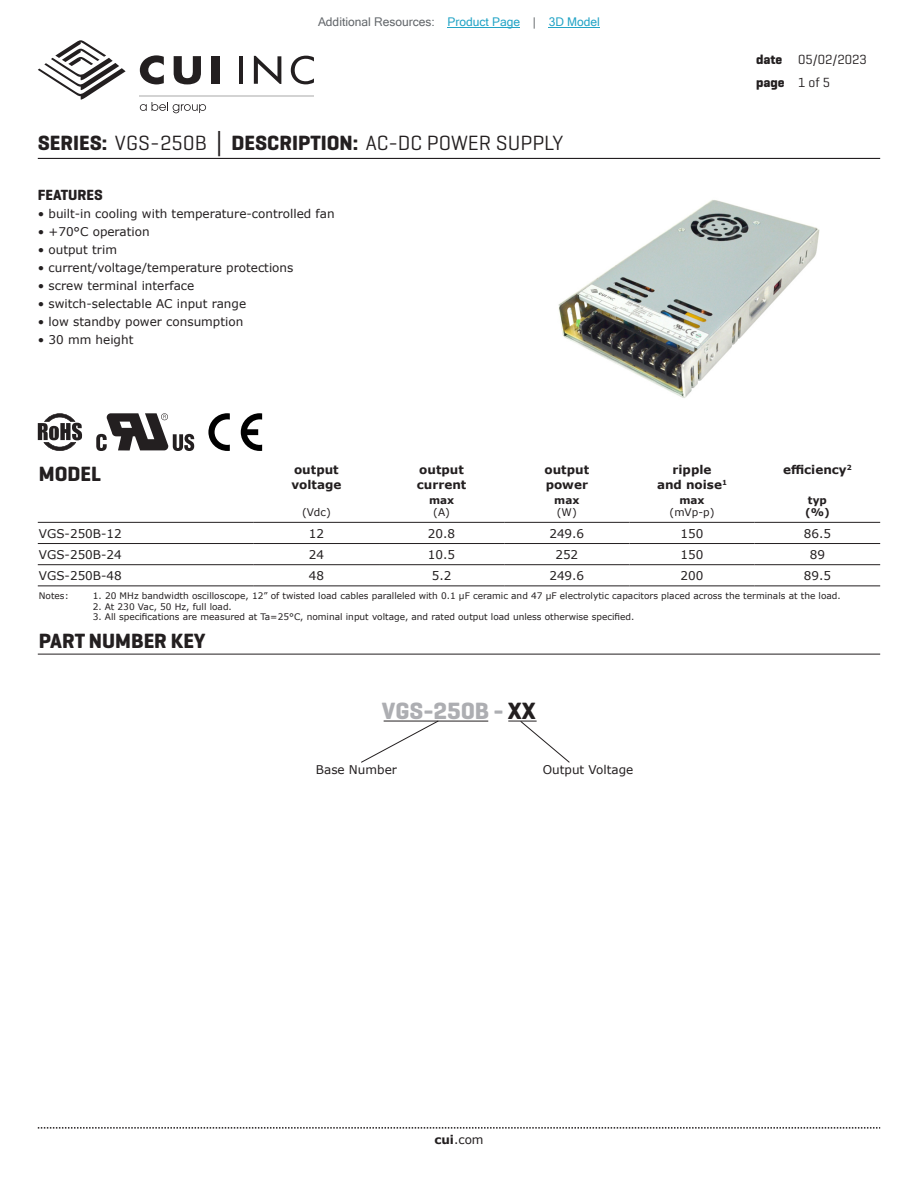
<style>
.page{position:relative;width:918px;height:1188px;background:#fff}
.page>*{position:absolute;margin:0;border:0;box-sizing:border-box;transform-origin:0 0}
.t1{font:700 24px "Geogrotesque";color:#adaeb2}
.t2{font:21px "Geogrotesque";color:#231f20}
.t3{font:700 21px "Geogrotesque";color:#231f20}
.t4{font:700 15px "Geogrotesque";color:#231f20}
.t5{font:13.5px/22.5px "Geogrotesque";color:#231f20}
.t6{font:12px "Verdana";color:#231f20}
.t7{font:700 12px/14.4px "Verdana";color:#231f20}
.t8{font:12px "Microsoft Sans Serif";color:#63676b}
.t9{font:10.5px "Verdana";color:#231f20}
.t10{font:700 10.5px/12.6px "Verdana";color:#231f20}
.t11{font:9px "Verdana";color:#231f20}
.s1{color:#23a4c6}
.s2{font-weight:700}
.s3{font-family:"Verdana";font-weight:700}
.s4{color:#231f20}
</style>
<div class="page">
<svg style="left:38px;top:1127px;width:842px;height:2px"></svg>
<hr style="left:38px;top:158px;width:842px;height:1px;background:#231f20">
<svg style="left:38px;top:40px;width:88px;height:60px"></svg>
<hr style="left:239px;top:56px;width:4px;height:28px;background:#231f20">
<svg style="left:254px;top:56px;width:27px;height:28px"></svg>
<svg style="left:291px;top:56px;width:23px;height:28px"></svg>
<svg style="left:140px;top:55px;width:24px;height:29px"></svg>
<svg style="left:174px;top:56px;width:27px;height:28px"></svg>
<div style="left:211px;top:56px;width:8px;height:28px;background:#231f20"></div>
<svg style="left:140px;top:102px;width:66px;height:11px"></svg>
<hr style="left:140px;top:95px;width:174px;height:1px;background:#231f20">
<img style="left:558px;top:200px;width:262px;height:198px">
<hr style="left:38px;top:522px;width:216px;height:1px;background:#231f20">
<hr style="left:254px;top:522px;width:125px;height:1px;background:#231f20">
<hr style="left:379px;top:522px;width:125px;height:1px;background:#231f20">
<hr style="left:504px;top:522px;width:125px;height:1px;background:#231f20">
<hr style="left:629px;top:522px;width:126px;height:1px;background:#231f20">
<hr style="left:755px;top:522px;width:125px;height:1px;background:#231f20">
<hr style="left:38px;top:543px;width:216px;height:1px;background:#231f20">
<hr style="left:254px;top:543px;width:125px;height:1px;background:#231f20">
<hr style="left:379px;top:543px;width:125px;height:1px;background:#231f20">
<hr style="left:504px;top:543px;width:125px;height:1px;background:#231f20">
<hr style="left:629px;top:543px;width:126px;height:1px;background:#231f20">
<hr style="left:755px;top:543px;width:125px;height:1px;background:#231f20">
<hr style="left:38px;top:564px;width:216px;height:1px;background:#231f20">
<hr style="left:254px;top:564px;width:125px;height:1px;background:#231f20">
<hr style="left:379px;top:564px;width:125px;height:1px;background:#231f20">
<hr style="left:504px;top:564px;width:125px;height:1px;background:#231f20">
<hr style="left:629px;top:564px;width:126px;height:1px;background:#231f20">
<hr style="left:755px;top:564px;width:125px;height:1px;background:#231f20">
<hr style="left:38px;top:586px;width:216px;height:1px;background:#231f20">
<hr style="left:254px;top:586px;width:125px;height:1px;background:#231f20">
<hr style="left:379px;top:586px;width:125px;height:1px;background:#231f20">
<hr style="left:504px;top:586px;width:125px;height:1px;background:#231f20">
<hr style="left:629px;top:586px;width:126px;height:1px;background:#231f20">
<hr style="left:755px;top:586px;width:125px;height:1px;background:#231f20">
<hr style="left:38px;top:654px;width:842px;height:1px;background:#231f20">
<hr style="left:384px;top:721px;width:104px;height:1px;background:#231f20">
<svg style="left:361px;top:720px;width:78px;height:43px"></svg>
<svg style="left:508px;top:720px;width:62px;height:43px"></svg>
<svg style="left:96px;top:413px;width:98px;height:38px"></svg>
<svg style="left:38px;top:413px;width:44px;height:38px"></svg>
<svg style="left:208px;top:413px;width:54px;height:38px"></svg>
<hr style="left:448px;top:27px;width:72px;height:1px;background:#23a4c6">
<hr style="left:549px;top:27px;width:51px;height:1px;background:#23a4c6">
<p class="t8" style="left:318px;top:15px;width:283px">Additional Resources: <span class="s1">Product Page</span> | <span class="s1">3D Model</span></p>
<h2 class="t2" style="left:38px;top:130px;width:527px"><span class="s2">SERIES:</span> VGS-250B <span class="s3">│</span> <span class="s2">DESCRIPTION:</span> AC-DC POWER SUPPLY</h2>
<p class="t4" style="left:38px;top:186px;width:67px">FEATURES</p>
<p class="t6" style="left:38px;top:206px;width:298px">• built-in cooling with temperature-controlled fan</p>
<p class="t6" style="left:38px;top:224px;width:113px">• +70°C operation</p>
<p class="t6" style="left:38px;top:242px;width:81px">• output trim</p>
<p class="t6" style="left:38px;top:260px;width:257px">• current/voltage/temperature protections</p>
<p class="t6" style="left:38px;top:278px;width:158px">• screw terminal interface</p>
<p class="t6" style="left:38px;top:296px;width:210px">• switch-selectable AC input range</p>
<p class="t6" style="left:38px;top:314px;width:207px">• low standby power consumption</p>
<p class="t6" style="left:38px;top:332px;width:97px">• 30 mm height</p>
<p class="t5" style="left:756px;top:48px;width:112px"><span class="s2">date</span> 05/02/2023 <span class="s2">page</span> 1 of 5</p>
<h2 class="t3" style="left:39px;top:461px;width:64px">MODEL</h2>
<p class="t7" style="left:291px;top:462px;width:51px">output voltage</p>
<p class="t7" style="left:417px;top:462px;width:51px">output current</p>
<p class="t7" style="left:545px;top:462px;width:46px">output power</p>
<p class="t7" style="left:657px;top:462px;width:72px;text-align:center">ripple<br>and noise<sup>1</sup></p>
<p class="t7" style="left:783px;top:462px;width:70px">efficiency<sup>2</sup></p>
<p class="t9" style="left:302px;top:505px;width:30px">(Vdc)</p>
<p class="t10" style="left:805px;top:493px;width:26px">typ (%)</p>
<p class="t10" style="left:429px;top:493px;width:27px">max</p>
<p class="t9" style="left:433px;top:505px;width:18px">(A)</p>
<p class="t10" style="left:554px;top:493px;width:27px">max</p>
<p class="t9" style="left:557px;top:505px;width:21px">(W)</p>
<p class="t10" style="left:679px;top:493px;width:27px">max</p>
<p class="t9" style="left:670px;top:505px;width:46px">(mVp-p)</p>
<p class="t6" style="left:39px;top:525px;width:85px">VGS-250B-12</p>
<p class="t6" style="left:309px;top:525px;width:17px">12</p>
<p class="t6" style="left:428px;top:525px;width:29px">20.8</p>
<p class="t6" style="left:549px;top:525px;width:36px">249.6</p>
<p class="t6" style="left:681px;top:525px;width:24px">150</p>
<p class="t6" style="left:804px;top:525px;width:29px">86.5</p>
<p class="t6" style="left:39px;top:546px;width:85px">VGS-250B-24</p>
<p class="t6" style="left:309px;top:546px;width:17px">24</p>
<p class="t6" style="left:428px;top:546px;width:29px">10.5</p>
<p class="t6" style="left:555px;top:546px;width:24px">252</p>
<p class="t6" style="left:681px;top:546px;width:24px">150</p>
<p class="t6" style="left:810px;top:546px;width:17px">89</p>
<p class="t6" style="left:39px;top:567px;width:85px">VGS-250B-48</p>
<p class="t6" style="left:309px;top:567px;width:17px">48</p>
<p class="t6" style="left:432px;top:567px;width:21px">5.2</p>
<p class="t6" style="left:549px;top:567px;width:36px">249.6</p>
<p class="t6" style="left:681px;top:567px;width:24px">200</p>
<p class="t6" style="left:804px;top:567px;width:29px">89.5</p>
<p class="t11" style="left:39px;top:589px;width:31px">Notes:</p>
<p class="t11" style="left:93px;top:589px;width:749px">1. 20 MHz bandwidth oscilloscope, 12” of twisted load cables paralleled with 0.1 µF ceramic and 47 µF electrolytic capacitors placed across the terminals at the load.</p>
<p class="t11" style="left:93px;top:600px;width:141px">2. At 230 Vac, 50 Hz, full load.</p>
<p class="t11" style="left:93px;top:611px;width:543px">3. All specifications are measured at Ta=25°C, nominal input voltage, and rated output load unless otherwise specified.</p>
<h2 class="t3" style="left:39px;top:628px;width:168px">PART NUMBER KEY</h2>
<h1 class="t1" style="left:382px;top:696px;width:156px">VGS-250B - <span class="s4">XX</span></h1>
<p class="t6" style="left:316px;top:761px;width:83px">Base Number</p>
<p class="t6" style="left:543px;top:761px;width:92px">Output Voltage</p>
<p class="t6" style="left:434px;top:1131px;width:51px"><span class="s2">cui</span>.com</p>
</div>
